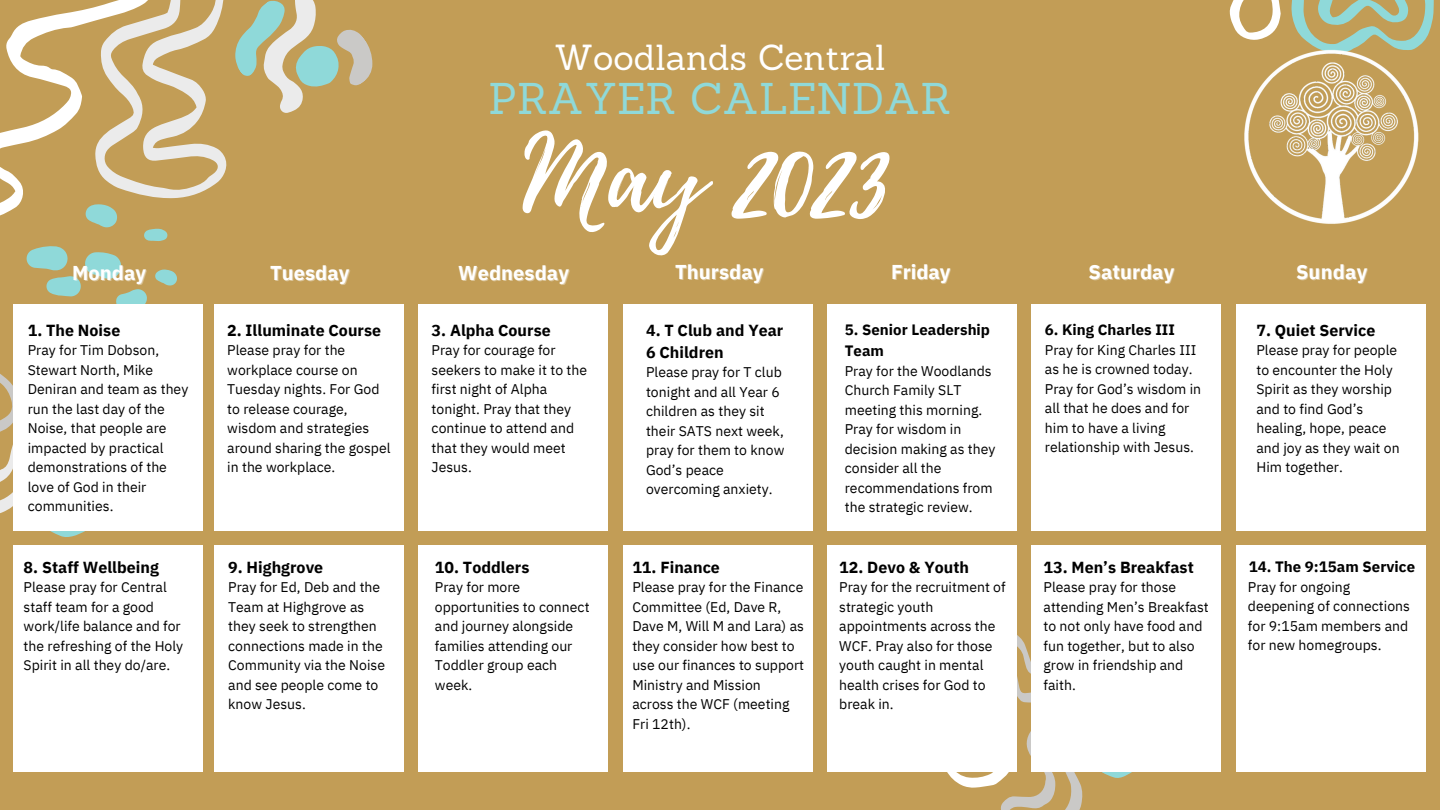
<style>
.page{position:relative;width:1440px;height:810px;background:#c29d56}
.page>*{position:absolute;margin:0;border:0;box-sizing:border-box;transform-origin:0 0}
.t1{font:102.8px "Playlist Script";color:#fff}
.t2{font:43.3px "Sanchez";color:#8fd9d9}
.t3{font:35.3px "Sanchez";color:#fff}
.t4{font:700 20px "IBM Plex Sans";color:#fff}
.t5{font:700 16px/21.8px "IBM Plex Sans";color:#000}
.t6{font:700 15px/21px "IBM Plex Sans";color:#000}
.t7{font:14px/19.5px "IBM Plex Sans";color:#000}
</style>
<div class="page">
<svg style="left:0;top:374px;width:107px;height:163px"></svg>
<div style="left:13px;top:304px;width:190px;height:226px;background:#fff"></div>
<svg style="left:1230px;top:0;width:204px;height:48px"></svg>
<div style="left:214px;top:304px;width:190px;height:226px;background:#fff"></div>
<div style="left:418px;top:304px;width:190px;height:226px;background:#fff"></div>
<div style="left:623px;top:304px;width:190px;height:226px;background:#fff"></div>
<div style="left:827px;top:304px;width:190px;height:226px;background:#fff"></div>
<div style="left:1032px;top:304px;width:189px;height:226px;background:#fff"></div>
<div style="left:1236px;top:304px;width:190px;height:226px;background:#fff"></div>
<div style="left:13px;top:545px;width:190px;height:227px;background:#fff"></div>
<div style="left:214px;top:545px;width:190px;height:227px;background:#fff"></div>
<div style="left:418px;top:545px;width:190px;height:227px;background:#fff"></div>
<div style="left:623px;top:545px;width:190px;height:227px;background:#fff"></div>
<svg style="left:1000px;top:616px;width:83px;height:194px"></svg>
<svg style="left:947px;top:707px;width:82px;height:98px"></svg>
<svg style="left:1082px;top:772px;width:50px;height:16px"></svg>
<div style="left:827px;top:545px;width:190px;height:227px;background:#fff"></div>
<div style="left:1032px;top:545px;width:189px;height:227px;background:#fff"></div>
<div style="left:1236px;top:545px;width:190px;height:227px;background:#fff"></div>
<svg style="left:0;top:0;width:373px;height:304px"></svg>
<img style="left:1244px;top:48px;width:175px;height:176px">
<h3 class="t3" style="left:555px;top:35px;width:332px">Woodlands Central</h3>
<h2 class="t2" style="left:489px;top:71px;width:464px">PRAYER CALENDAR</h2>
<h1 class="t1" style="left:523px;top:102px;width:367px">May 2023</h1>
<h3 class="t4" style="left:72px;top:260px;width:75px">Monday</h3>
<h3 class="t4" style="left:270px;top:260px;width:81px">Tuesday</h3>
<h3 class="t4" style="left:458px;top:260px;width:112px">Wednesday</h3>
<h3 class="t4" style="left:675px;top:258px;width:90px">Thursday</h3>
<h3 class="t4" style="left:891px;top:258px;width:61px">Friday</h3>
<h3 class="t4" style="left:1089px;top:258px;width:87px">Saturday</h3>
<h3 class="t4" style="left:1296px;top:258px;width:73px">Sunday</h3>
<p class="t5" style="left:28px;top:319px;width:94px">1. The Noise</p>
<p class="t7" style="left:28px;top:340px;width:162px">Pray for Tim Dobson,<br>Stewart North, Mike<br>Deniran and team as they run the last day of the<br>Noise, that people are impacted by practical demonstrations of the love of God in their communities.</p>
<p class="t5" style="left:227px;top:319px;width:155px">2. Illuminate Course</p>
<p class="t7" style="left:227px;top:340px;width:165px">Please pray for the workplace course on<br>Tuesday nights. For God to release courage, wisdom and strategies around sharing the gospel in the workplace.</p>
<p class="t5" style="left:1256px;top:319px;width:121px">7. Quiet Service</p>
<p class="t7" style="left:1256px;top:340px;width:145px">Please pray for people to encounter the Holy<br>Spirit as they worship and to find God’s healing, hope, peace and joy as they wait on<br>Him together.</p>
<p class="t6" style="left:845px;top:319px;width:147px">5. Senior Leadership<br>Team</p>
<p class="t7" style="left:845px;top:361px;width:152px">Pray for the Woodlands<br>Church Family SLT meeting this morning.<br>Pray for wisdom in decision making as they consider all the recommendations from the strategic review.</p>
<p class="t6" style="left:1045px;top:319px;width:132px">6. King Charles III</p>
<p class="t7" style="left:1045px;top:340px;width:158px">Pray for King Charles III as he is crowned today.<br>Pray for God’s wisdom in all that he does and for him to have a living relationship with Jesus.</p>
<p class="t5" style="left:432px;top:319px;width:121px">3. Alpha Course</p>
<p class="t7" style="left:432px;top:340px;width:157px">Pray for courage for seekers to make it to the first night of Alpha tonight. Pray that they continue to attend and that they would meet<br>Jesus.</p>
<p class="t5" style="left:646px;top:319px;width:139px">4. T Club and Year<br>6 Children</p>
<p class="t7" style="left:646px;top:362px;width:140px">Please pray for T club tonight and all Year 6 children as they sit their SATS next week, pray for them to know<br>God’s peace overcoming anxiety.</p>
<p class="t5" style="left:24px;top:556px;width:137px">8. Staff Wellbeing</p>
<p class="t7" style="left:24px;top:577px;width:161px">Please pray for Central staff team for a good work/life balance and for the refreshing of the Holy<br>Spirit in all they do/are.</p>
<p class="t5" style="left:228px;top:556px;width:97px">9. Highgrove</p>
<p class="t7" style="left:228px;top:577px;width:158px">Pray for Ed, Deb and the<br>Team at Highgrove as they seek to strengthen connections made in the<br>Community via the Noise and see people come to know Jesus.</p>
<p class="t5" style="left:435px;top:556px;width:96px">10. Toddlers</p>
<p class="t7" style="left:435px;top:577px;width:156px">Pray for more opportunities to connect and journey alongside families attending our<br>Toddler group each week.</p>
<p class="t5" style="left:632px;top:556px;width:89px">11. Finance</p>
<p class="t7" style="left:632px;top:577px;width:173px">Please pray for the Finance<br>Committee (Ed, Dave R,<br>Dave M, Will M and Lara) as they consider how best to use our finances to support<br>Ministry and Mission across the WCF (meeting<br>Fri 12th).</p>
<p class="t5" style="left:839px;top:556px;width:131px">12. Devo &amp; Youth</p>
<p class="t7" style="left:839px;top:577px;width:168px">Pray for the recruitment of strategic youth appointments across the<br>WCF. Pray also for those youth caught in mental health crises for God to break in.</p>
<p class="t5" style="left:1044px;top:556px;width:152px">13. Men’s Breakfast</p>
<p class="t7" style="left:1044px;top:577px;width:167px">Please pray for those attending Men’s Breakfast to not only have food and fun together, but to also grow in friendship and faith.</p>
<p class="t6" style="left:1249px;top:556px;width:168px">14. The 9:15am Service</p>
<p class="t7" style="left:1248px;top:577px;width:164px">Pray for ongoing deepening of connections for 9:15am members and for new homegroups.</p>
</div>
